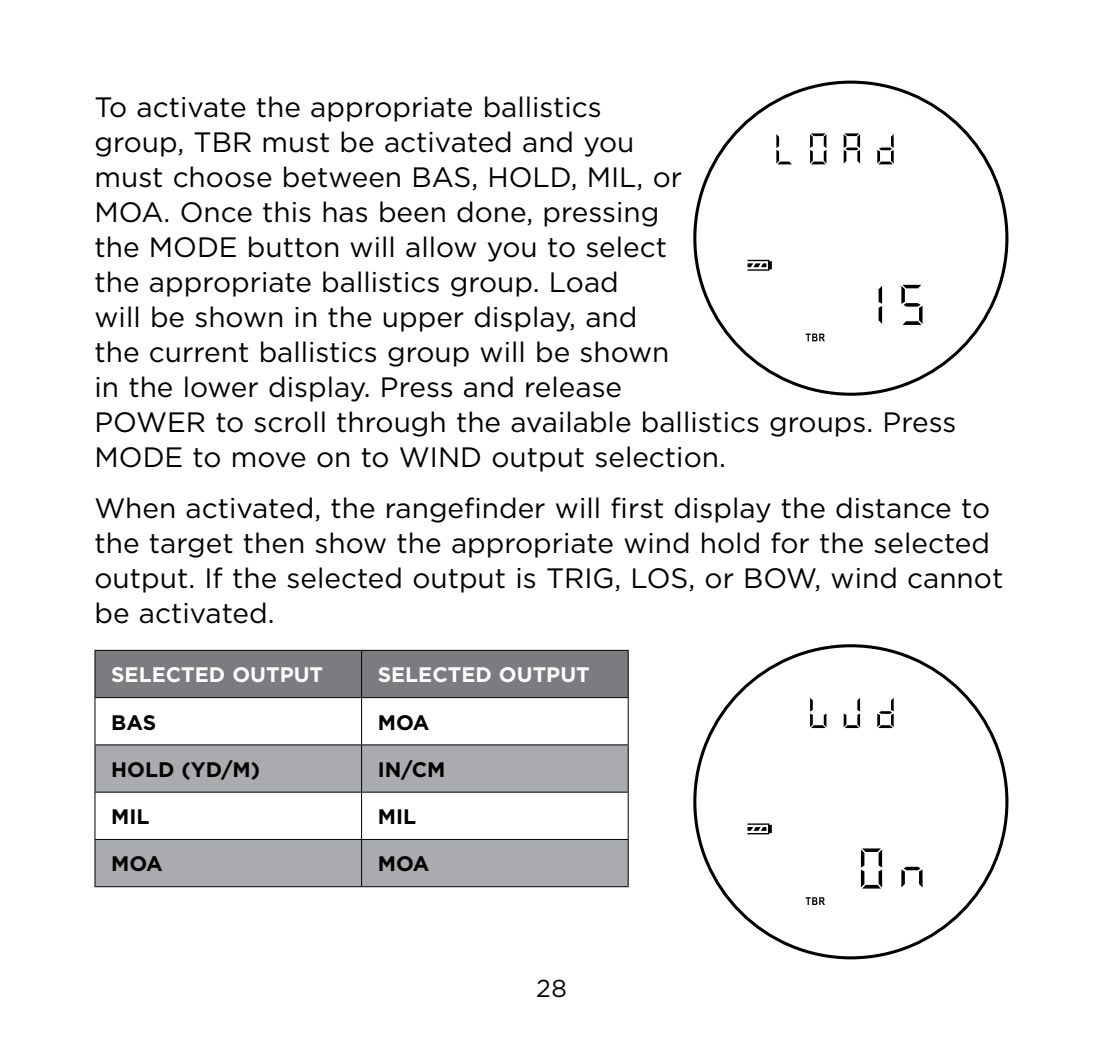
<style>
.page{position:relative;width:1103px;height:1040px;background:#fff}
.page>*{position:absolute;margin:0;border:0;box-sizing:border-box;transform-origin:0 0}
.t1{font:28px/35px "Gotham";color:#000}
.t2{font:24.5px "Gotham";color:#000}
.t3{font:700 21px "Gotham";color:#000}
.t4{font:700 21px "Gotham";color:#fff}
</style>
<div class="page">
<svg style="left:695px;top:82px;width:311px;height:312px"></svg>
<svg style="left:695px;top:645px;width:311px;height:312px"></svg>
<div style="left:96px;top:651px;width:531px;height:46px;background:#7b7c7f"></div>
<svg style="left:96px;top:745px;width:531px;height:141px;fill:#a9abae"></svg>
<hr style="left:94px;top:649px;width:267px;height:2px;background:#000">
<hr style="left:94px;top:650px;width:2px;height:47px;background:#000">
<hr style="left:361px;top:649px;width:267px;height:2px;background:#000">
<hr style="left:361px;top:650px;width:1px;height:47px;background:#000">
<hr style="left:627px;top:650px;width:2px;height:47px;background:#000">
<hr style="left:94px;top:697px;width:267px;height:1px;background:#000">
<hr style="left:94px;top:698px;width:2px;height:46px;background:#000">
<hr style="left:361px;top:697px;width:267px;height:1px;background:#000">
<hr style="left:361px;top:698px;width:1px;height:46px;background:#000">
<hr style="left:627px;top:698px;width:2px;height:46px;background:#000">
<hr style="left:94px;top:744px;width:267px;height:1px;background:#000">
<hr style="left:94px;top:745px;width:2px;height:46px;background:#000">
<hr style="left:361px;top:744px;width:267px;height:1px;background:#000">
<hr style="left:361px;top:745px;width:1px;height:46px;background:#000">
<hr style="left:627px;top:745px;width:2px;height:46px;background:#000">
<hr style="left:94px;top:791px;width:267px;height:1px;background:#000">
<hr style="left:94px;top:792px;width:2px;height:47px;background:#000">
<hr style="left:361px;top:791px;width:267px;height:1px;background:#000">
<hr style="left:361px;top:792px;width:1px;height:47px;background:#000">
<hr style="left:627px;top:792px;width:2px;height:47px;background:#000">
<hr style="left:94px;top:838px;width:267px;height:2px;background:#000">
<hr style="left:94px;top:839px;width:2px;height:47px;background:#000">
<hr style="left:361px;top:838px;width:267px;height:2px;background:#000">
<hr style="left:361px;top:839px;width:1px;height:47px;background:#000">
<hr style="left:627px;top:839px;width:2px;height:47px;background:#000">
<hr style="left:94px;top:886px;width:267px;height:1px;background:#000">
<hr style="left:361px;top:886px;width:267px;height:1px;background:#000">
<p class="t1" style="left:94px;top:89px;width:863px">To activate the appropriate ballistics<br>group, TBR must be activated and you<br>must choose between BAS, HOLD, MIL, or<br>MOA. Once this has been done, pressing<br>the MODE button will allow you to select<br>the appropriate ballistics group. Load<br>will be shown in the upper display, and<br>the current ballistics group will be shown<br>in the lower display. Press and release<br>POWER to scroll through the available ballistics groups. Press MODE to move on to WIND output selection.</p>
<p class="t1" style="left:94px;top:490px;width:910px">When activated, the rangefinder will first display the distance to the target then show the appropriate wind hold for the selected output. If the selected output is TRIG, LOS, or BOW, wind cannot be activated.</p>
<p class="t4" style="left:111px;top:661px;width:213px">SELECTED OUTPUT</p>
<p class="t4" style="left:378px;top:661px;width:213px">SELECTED OUTPUT</p>
<p class="t3" style="left:111px;top:708px;width:46px">BAS</p>
<p class="t3" style="left:378px;top:708px;width:53px">MOA</p>
<p class="t3" style="left:111px;top:755px;width:150px">HOLD (YD/M)</p>
<p class="t3" style="left:378px;top:755px;width:69px">IN/CM</p>
<p class="t3" style="left:111px;top:802px;width:40px">MIL</p>
<p class="t3" style="left:378px;top:802px;width:40px">MIL</p>
<p class="t3" style="left:111px;top:850px;width:53px">MOA</p>
<p class="t3" style="left:378px;top:850px;width:53px">MOA</p>
<p class="t2" style="left:536px;top:972px;width:32px">28</p>
</div>
